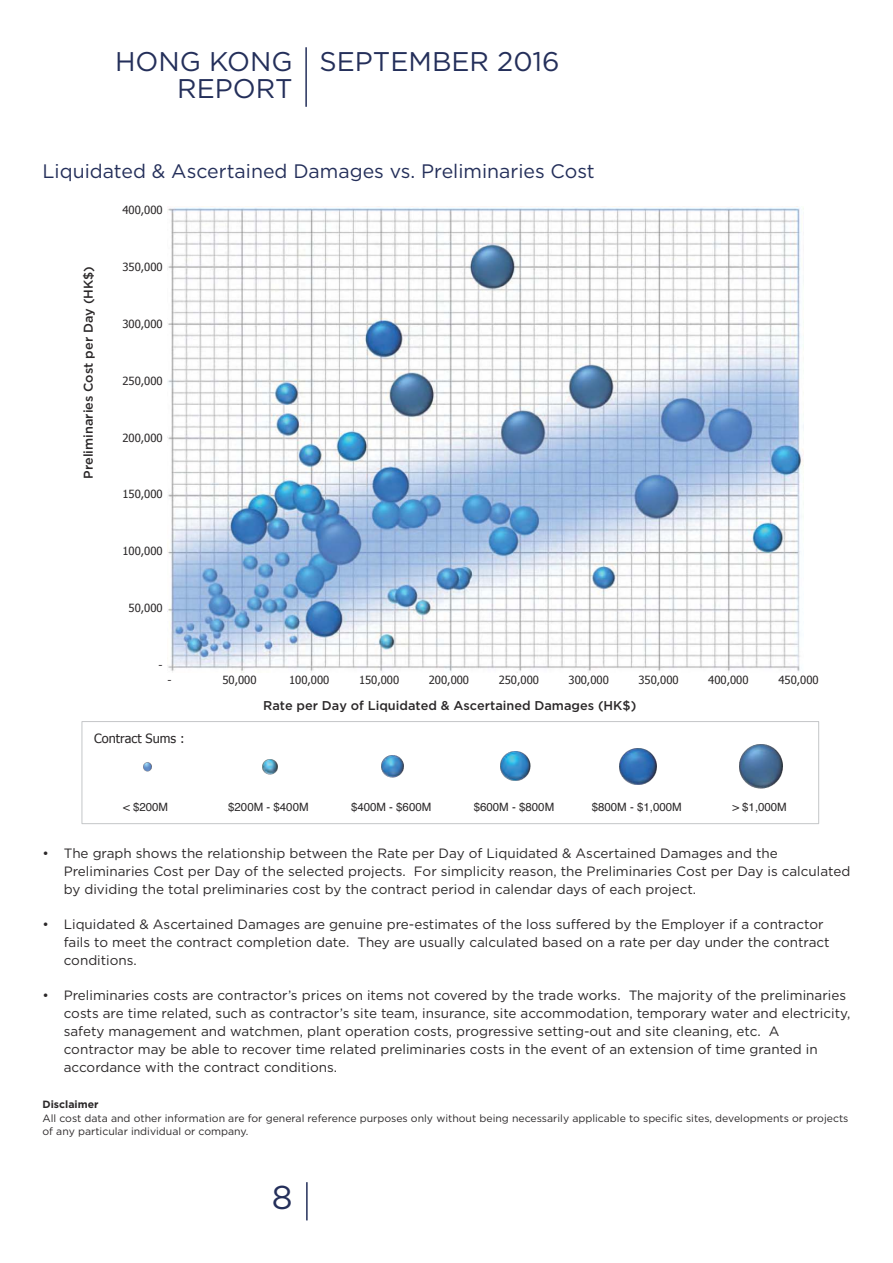
<style>
.page{position:relative;width:893px;height:1263px;background:#fff}
.page>*{position:absolute;margin:0;border:0;box-sizing:border-box;transform-origin:0 0}
.t1{font:33px "Gotham";color:#242f5a}
.t2{font:27px/27px "Gotham";color:#242f5a;text-align:right}
.t3{font:19.5px "Gotham";color:#242f5a}
.t4{font:13.5px/18px "Gotham";color:#2b2829}
.t5{font:500 12.75px "Gotham";color:#2b2829}
.t6{font:12.75px "Tahoma";color:#2b2829}
.t7{font:11.4px "Helvetica";color:#2b2829}
.t8{font:11.25px "Tahoma";color:#2b2829}
.t9{font:10.5px/13.5px "Gotham";color:#2b2829}
.t10{font:700 10.5px "Gotham";color:#2b2829}
</style>
<div class="page">
<hr style="left:305px;top:47px;width:2px;height:60px;background:#242f5a">
<hr style="left:306px;top:1182px;width:2px;height:38px;background:#242f5a">
<div style="left:81px;top:721px;width:738px;height:103px;border:1px solid #c6c8ca"></div>
<svg style="left:143px;top:762px;width:9px;height:9px"></svg>
<img style="left:262px;top:759px;width:16px;height:16px">
<img style="left:381px;top:755px;width:23px;height:23px">
<img style="left:500px;top:751px;width:30px;height:30px">
<img style="left:619px;top:748px;width:38px;height:37px">
<img style="left:739px;top:744px;width:44px;height:45px">
<img style="left:167px;top:206px;width:636px;height:466px">
<h2 class="t2" style="left:115px;top:49px;width:179px">HONG KONG<br>REPORT</h2>
<h2 class="t2" style="left:320px;top:49px;width:242px">SEPTEMBER 2016</h2>
<h3 class="t3" style="left:43px;top:163px;width:554px">Liquidated &amp; Ascertained Damages vs. Preliminaries Cost</h3>
<p class="t5" style="left:83px;top:479px;width:214px;rotate:-90deg">Preliminaries Cost per Day (HK$)</p>
<p class="t8" style="left:122px;top:202px;width:42px">400,000</p>
<p class="t8" style="left:122px;top:259px;width:42px">350,000</p>
<p class="t8" style="left:122px;top:316px;width:42px">300,000</p>
<p class="t8" style="left:122px;top:373px;width:42px">250,000</p>
<p class="t8" style="left:122px;top:430px;width:42px">200,000</p>
<p class="t8" style="left:122px;top:487px;width:42px">150,000</p>
<p class="t8" style="left:122px;top:544px;width:42px">100,000</p>
<p class="t8" style="left:129px;top:601px;width:36px">50,000</p>
<p class="t8" style="left:159px;top:657px;width:6px">-</p>
<p class="t8" style="left:168px;top:672px;width:6px">-</p>
<p class="t8" style="left:222px;top:672px;width:36px">50,000</p>
<p class="t8" style="left:289px;top:672px;width:42px">100,000</p>
<p class="t8" style="left:359px;top:672px;width:42px">150,000</p>
<p class="t8" style="left:429px;top:672px;width:42px">200,000</p>
<p class="t8" style="left:499px;top:672px;width:42px">250,000</p>
<p class="t8" style="left:568px;top:672px;width:42px">300,000</p>
<p class="t8" style="left:638px;top:672px;width:42px">350,000</p>
<p class="t8" style="left:708px;top:672px;width:42px">400,000</p>
<p class="t8" style="left:778px;top:672px;width:42px">450,000</p>
<p class="t5" style="left:263px;top:701px;width:375px">Rate per Day of Liquidated &amp; Ascertained Damages (HK$)</p>
<p class="t6" style="left:94px;top:729px;width:92px">Contract Sums :</p>
<p class="t7" style="left:123px;top:798px;width:46px">&lt; $200M</p>
<p class="t7" style="left:228px;top:798px;width:82px">$200M - $400M</p>
<p class="t7" style="left:351px;top:798px;width:82px">$400M - $600M</p>
<p class="t7" style="left:474px;top:798px;width:82px">$600M - $800M</p>
<p class="t7" style="left:592px;top:798px;width:92px">$800M - $1,000M</p>
<p class="t7" style="left:732px;top:798px;width:56px">&gt; $1,000M</p>
<p class="t4" style="left:64px;top:844px;width:788px;text-indent:-21px">• The graph shows the relationship between the Rate per Day of Liquidated &amp; Ascertained Damages and the<br>Preliminaries Cost per Day of the selected projects. For simplicity reason, the Preliminaries Cost per Day is calculated by dividing the total preliminaries cost by the contract period in calendar days of each project.</p>
<p class="t4" style="left:64px;top:915px;width:767px;text-indent:-21px">• Liquidated &amp; Ascertained Damages are genuine pre-estimates of the loss suffered by the Employer if a contractor fails to meet the contract completion date. They are usually calculated based on a rate per day under the contract conditions.</p>
<p class="t4" style="left:64px;top:986px;width:788px;text-indent:-21px">• Preliminaries costs are contractor’s prices on items not covered by the trade works. The majority of the preliminaries costs are time related, such as contractor’s site team, insurance, site accommodation, temporary water and electricity, safety management and watchmen, plant operation costs, progressive setting-out and site cleaning, etc. A contractor may be able to recover time related preliminaries costs in the event of an extension of time granted in accordance with the contract conditions.</p>
<p class="t10" style="left:43px;top:1099px;width:58px">Disclaimer</p>
<p class="t9" style="left:43px;top:1112px;width:807px">All cost data and other information are for general reference purposes only without being necessarily applicable to specific sites, developments or projects of any particular individual or company.</p>
<h1 class="t1" style="left:272px;top:1183px;width:22px">8</h1>
</div>
